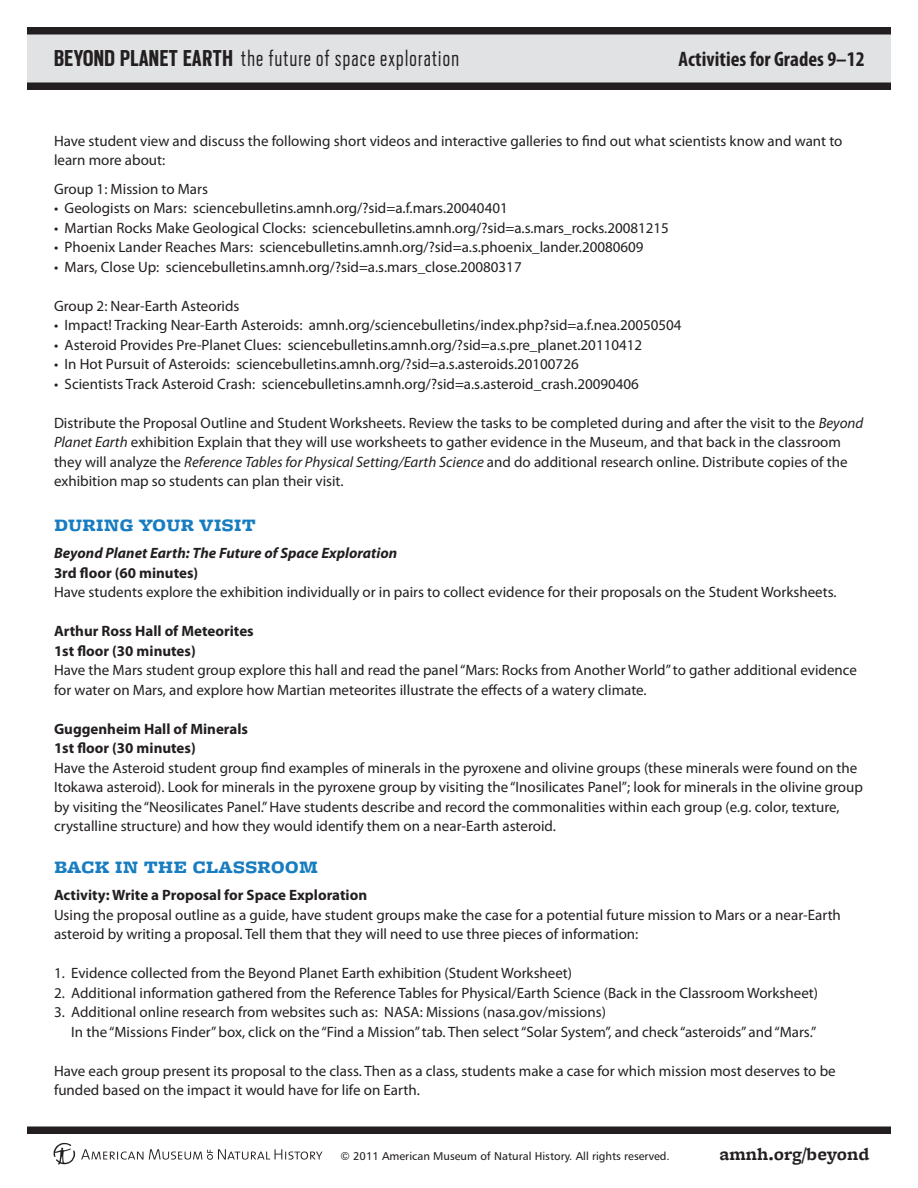
<style>
.page{position:relative;width:918px;height:1188px;background:#fff}
.page>*{position:absolute;margin:0;border:0;box-sizing:border-box;transform-origin:0 0}
.t1{font:300 25.5px "Scout Cond";letter-spacing:.05em;color:#231f20}
.t2{font:24px "Freight Micro Bold SC";color:#187dc0}
.t3{font:700 condensed 21px "Myriad Pro";color:#231f20}
.t4{font:700 18px "Freight Micro";color:#231f20}
.t5{font:15px/19.5px "Myriad Pro";color:#231f20}
.t6{font:700 15px/19.5px "Myriad Pro";color:#231f20}
.t7{font:italic 700 15px "Myriad Pro";color:#231f20}
.t8{font:11.25px "Humanist 777 BT Roman B";color:#231f20}
.s1{font-weight:700}
.s2{font-style:italic}
</style>
<div class="page">
<div style="left:27px;top:27px;width:864px;height:60px;background:#e1e2e4"></div>
<div style="left:27px;top:82px;width:864px;height:8px;background:#231f20"></div>
<div style="left:27px;top:27px;width:864px;height:7px;background:#231f20"></div>
<div style="left:27px;top:1126px;width:864px;height:8px;background:#231f20"></div>
<svg style="left:54px;top:1143px;width:268px;height:21px"></svg>
<h1 class="t1" style="left:54px;top:42px;width:406px"><span class="s1">BEYOND PLANET EARTH</span> the future of space exploration</h1>
<h3 class="t3" style="left:679px;top:46px;width:188px">Activities for Grades 9–12</h3>
<p class="t5" style="left:54px;top:131px;width:790px">Have student view and discuss the following short videos and interactive galleries to find out what scientists know and want to learn more about:</p>
<p class="t5" style="left:54px;top:179px;width:156px">Group 1: Mission to Mars</p>
<p class="t5" style="left:54px;top:198px;width:455px">• Geologists on Mars: sciencebulletins.amnh.org/?sid=a.f.mars.20040401</p>
<p class="t5" style="left:54px;top:218px;width:616px">• Martian Rocks Make Geological Clocks: sciencebulletins.amnh.org/?sid=a.s.mars_rocks.20081215</p>
<p class="t5" style="left:54px;top:237px;width:591px">• Phoenix Lander Reaches Mars: sciencebulletins.amnh.org/?sid=a.s.phoenix_lander.20080609</p>
<p class="t5" style="left:54px;top:257px;width:469px">• Mars, Close Up: sciencebulletins.amnh.org/?sid=a.s.mars_close.20080317</p>
<p class="t5" style="left:54px;top:296px;width:187px">Group 2: Near-Earth Asteorids</p>
<p class="t5" style="left:54px;top:315px;width:629px">• Impact! Tracking Near-Earth Asteroids: amnh.org/sciencebulletins/index.php?sid=a.f.nea.20050504</p>
<p class="t5" style="left:54px;top:335px;width:590px">• Asteroid Provides Pre-Planet Clues: sciencebulletins.amnh.org/?sid=a.s.pre_planet.20110412</p>
<p class="t5" style="left:54px;top:354px;width:526px">• In Hot Pursuit of Asteroids: sciencebulletins.amnh.org/?sid=a.s.asteroids.20100726</p>
<p class="t5" style="left:54px;top:374px;width:586px">• Scientists Track Asteroid Crash: sciencebulletins.amnh.org/?sid=a.s.asteroid_crash.20090406</p>
<p class="t5" style="left:54px;top:413px;width:811px">Distribute the Proposal Outline and Student Worksheets. Review the tasks to be completed during and after the visit to the <span class="s2">Beyond Planet Earth</span> exhibition Explain that they will use worksheets to gather evidence in the Museum, and that back in the classroom they will analyze the <span class="s2">Reference Tables for Physical Setting/Earth Science</span> and do additional research online. Distribute copies of the exhibition map so students can plan their visit.</p>
<h2 class="t2" style="left:54px;top:510px;width:203px">during your visit</h2>
<p class="t7" style="left:54px;top:543px;width:345px">Beyond Planet Earth: The Future of Space Exploration</p>
<p class="t6" style="left:54px;top:562px;width:146px">3rd floor (60 minutes)</p>
<p class="t5" style="left:54px;top:582px;width:784px">Have students explore the exhibition individually or in pairs to collect evidence for their proposals on the Student Worksheets.</p>
<p class="t6" style="left:54px;top:621px;width:201px">Arthur Ross Hall of Meteorites<br>1st floor (30 minutes)</p>
<p class="t5" style="left:54px;top:660px;width:805px">Have the Mars student group explore this hall and read the panel “Mars: Rocks from Another World” to gather additional evidence for water on Mars, and explore how Martian meteorites illustrate the effects of a watery climate.</p>
<p class="t6" style="left:54px;top:718px;width:196px">Guggenheim Hall of Minerals<br>1st floor (30 minutes)</p>
<p class="t5" style="left:54px;top:758px;width:811px">Have the Asteroid student group find examples of minerals in the pyroxene and olivine groups (these minerals were found on the Itokawa asteroid). Look for minerals in the pyroxene group by visiting the “Inosilicates Panel”; look for minerals in the olivine group by visiting the “Neosilicates Panel.” Have students describe and record the commonalities within each group (e.g. color, texture, crystalline structure) and how they would identify them on a near-Earth asteroid.</p>
<h2 class="t2" style="left:54px;top:852px;width:266px">back in the classroom</h2>
<p class="t6" style="left:54px;top:885px;width:315px">Activity: Write a Proposal for Space Exploration</p>
<p class="t5" style="left:54px;top:905px;width:788px">Using the proposal outline as a guide, have student groups make the case for a potential future mission to Mars or a near-Earth asteroid by writing a proposal. Tell them that they will need to use three pieces of information:</p>
<p class="t5" style="left:54px;top:963px;width:520px">1. Evidence collected from the Beyond Planet Earth exhibition (Student Worksheet)</p>
<p class="t5" style="left:54px;top:983px;width:766px">2. Additional information gathered from the Reference Tables for Physical/Earth Science (Back in the Classroom Worksheet)</p>
<p class="t5" style="left:71px;top:1002px;width:747px;text-indent:-17px">3. Additional online research from websites such as: NASA: Missions (nasa.gov/missions)<br>In the “Missions Finder” box, click on the “Find a Mission” tab. Then select “Solar System”, and check “asteroids” and “Mars.”</p>
<p class="t5" style="left:54px;top:1061px;width:783px">Have each group present its proposal to the class. Then as a class, students make a case for which mission most deserves to be funded based on the impact it would have for life on Earth.</p>
<p class="t8" style="left:340px;top:1149px;width:331px">© 2011 American Museum of Natural History. All rights reserved.</p>
<p class="t4" style="left:720px;top:1144px;width:151px">amnh.org/beyond</p>
</div>
